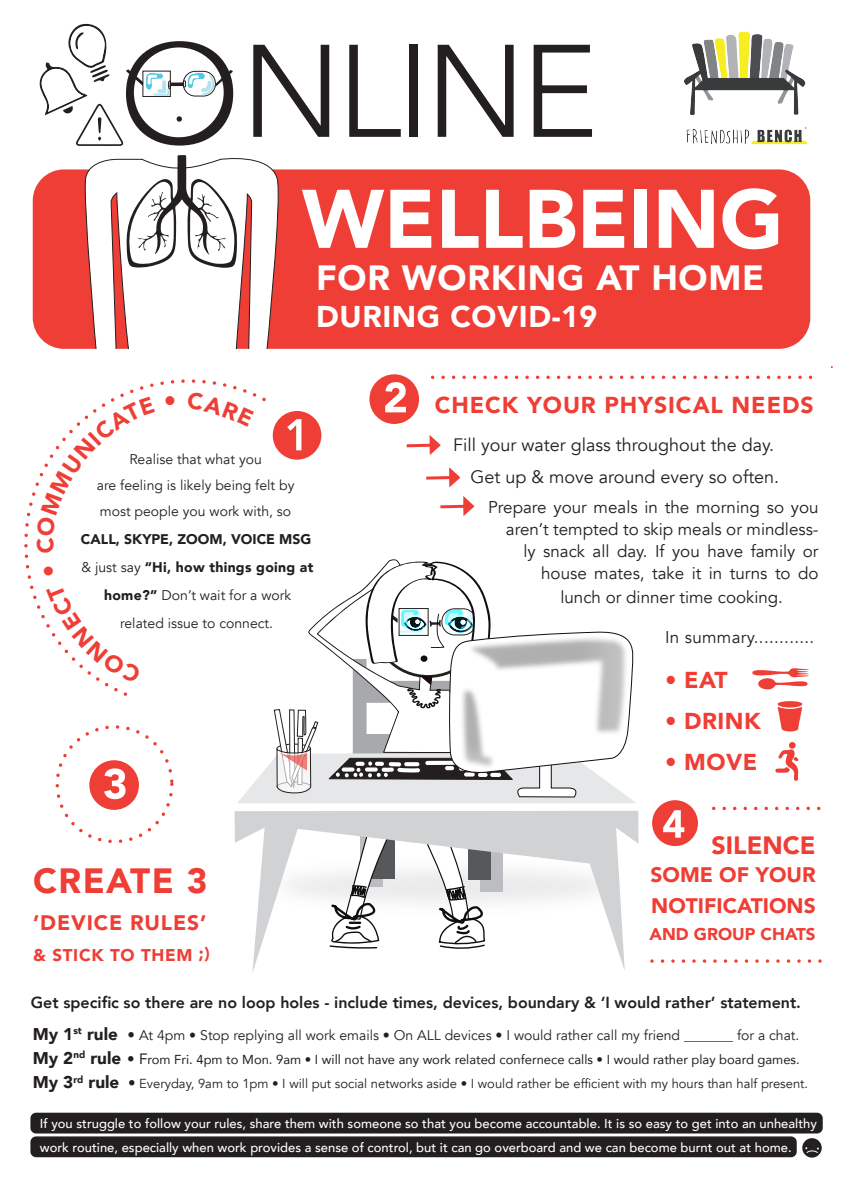
<style>
.page{position:relative;width:842px;height:1191px;background:#fff}
.page>*{position:absolute;margin:0;border:0;box-sizing:border-box;transform-origin:0 0}
.t1{font:900 82px "Avenir";color:#fff}
.t2{font:900 35px "Avenir";letter-spacing:.02em;color:#fff}
.t3{font:900 35px "Avenir";letter-spacing:.04em;color:#ee3e35}
.t4{font:900 30px "Avenir";letter-spacing:.02em;color:#fff}
.t5{font:900 25px "Avenir";color:#ee3e35}
.t6{font:900 23px "Avenir";letter-spacing:.04em;color:#ee3e35}
.t7{font:900 21px/30.8px "Avenir";color:#ee3e35}
.t8{font:900 21px "Avenir";letter-spacing:.04em;color:#ee3e35}
.t9{font:18px/31.6px "Avenir";color:#231f20;text-align:right}
.t10{font:17px/22px "Avenir";color:#231f20;text-align:right}
.t11{font:17px "Avenir";letter-spacing:.02em;color:#231f20}
.t12{font:900 17px "Avenir";letter-spacing:.04em;color:#ee3e35}
.t13{font:900 17px "Avenir";color:#ee3e35}
.t14{font:800 16px "Avenir";color:#231f20}
.t15{font:14px/26px "Avenir";color:#231f20;text-align:center}
.t16{font:900 14px/28px "Avenir";color:#231f20;text-align:center}
.t17{font:500 13px/24.4px "Avenir";color:#fff}
.t18{font:13px/24.4px "Avenir";color:#231f20}
.s1{font-weight:400}
.s2{font-weight:900;font-size:17px}
.s3{font-size:15px}
.s4{font-weight:900;font-size:15px}
.s5{font-style:inherit}
</style>
<div class="page">
<div style="left:33px;top:169px;width:777px;height:180px;background:#ee3e35;border-radius:31px"></div>
<svg style="left:81px;top:158px;width:201px;height:191px;fill:#fff"></svg>
<svg style="left:127px;top:155px;width:110px;height:113px;background:#d2d1d1"></svg>
<img style="left:684px;top:31px;width:124px;height:114px">
<svg style="left:253px;top:45px;width:76px;height:92px"></svg>
<svg style="left:349px;top:45px;width:52px;height:92px"></svg>
<div style="left:409px;top:45px;width:9px;height:92px;background:#231f20"></div>
<svg style="left:438px;top:45px;width:76px;height:92px"></svg>
<svg style="left:534px;top:45px;width:58px;height:92px"></svg>
<svg style="left:237px;top:559px;width:401px;height:414px"></svg>
<svg style="left:432px;top:375px;width:378px;height:4px"></svg>
<svg style="left:407px;top:435px;width:34px;height:20px"></svg>
<svg style="left:426px;top:467px;width:34px;height:20px"></svg>
<svg style="left:440px;top:496px;width:35px;height:20px"></svg>
<svg style="left:24px;top:379px;width:253px;height:319px"></svg>
<svg style="left:775px;top:742px;width:24px;height:39px"></svg>
<svg style="left:752px;top:668px;width:57px;height:22px"></svg>
<svg style="left:778px;top:701px;width:24px;height:31px"></svg>
<div style="left:802px;top:1138px;width:20px;height:19px;background:#231f20;border-radius:50%"></div>
<div style="left:30px;top:1112px;width:793px;height:21px;background:#231f20;border-radius:6px"></div>
<div style="left:30px;top:1136px;width:767px;height:21px;background:#231f20;border-radius:6px"></div>
<svg style="left:805px;top:1147px;width:14px;height:6px"></svg>
<div style="left:273px;top:411px;width:48px;height:48px;background:#ee3e35;border-radius:50%"></div>
<svg style="left:287px;top:419px;width:14px;height:31px"></svg>
<div style="left:369px;top:374px;width:50px;height:50px;background:#ee3e35;border-radius:50%"></div>
<svg style="left:385px;top:382px;width:21px;height:30px"></svg>
<div style="left:89px;top:760px;width:50px;height:50px;background:#ee3e35;border-radius:50%"></div>
<svg style="left:104px;top:768px;width:22px;height:31px"></svg>
<div style="left:652px;top:800px;width:46px;height:46px;background:#ee3e35;border-radius:50%"></div>
<svg style="left:663px;top:810px;width:21px;height:27px"></svg>
<div style="left:56px;top:725px;width:118px;height:118px;border:3px dashed #ee3e35;border-radius:50%"></div>
<svg style="left:714px;top:806px;width:107px;height:4px"></svg>
<svg style="left:652px;top:959px;width:169px;height:3px"></svg>
<svg style="left:39px;top:23px;width:195px;height:123px"></svg>
<svg style="left:46px;top:583px;width:95px;height:100px"></svg>
<svg style="left:43px;top:565px;width:11px;height:11px"></svg>
<svg style="left:36px;top:396px;width:119px;height:157px"></svg>
<svg style="left:165px;top:395px;width:10px;height:10px"></svg>
<svg style="left:187px;top:392px;width:67px;height:35px"></svg>
<h1 class="t1" style="left:302px;top:149px;width:483px">WELLBEING</h1>
<h2 class="t2" style="left:316px;top:248px;width:450px">FOR WORKING AT HOME</h2>
<h3 class="t4" style="left:316px;top:291px;width:283px">DURING COVID-19</h3>
<p class="t15" style="left:97px;top:446px;width:199px">Realise that what you<br>are feeling is likely being felt by most people you work with, so</p>
<p class="t16" style="left:81px;top:524px;width:234px">CALL, SKYPE, ZOOM, VOICE MSG <span class="s1">&amp; just say</span> “Hi, how things going at home?” <span class="s1">Don’t wait for a work related issue to connect.</span></p>
<h2 class="t3" style="left:33px;top:851px;width:176px">CREATE 3</h2>
<h3 class="t8" style="left:33px;top:904px;width:175px">’DEVICE RULES’</h3>
<h3 class="t12" style="left:33px;top:940px;width:178px">&amp; STICK TO THEM ;)</h3>
<h3 class="t6" style="left:435px;top:386px;width:380px">CHECK YOUR PHYSICAL NEEDS</h3>
<h3 class="t9" style="left:453px;top:430px;width:328px">Fill your water glass throughout the day.<br>Get up &amp; move around every so often.</h3>
<h3 class="t10" style="left:488px;top:496px;width:332px">Prepare your meals in the morning so you aren’t tempted to skip meals or mindless-<br>ly snack all day. If you have family or house mates, take it in turns to do</h3>
<h3 class="t10" style="left:560px;top:586px;width:224px">lunch or dinner time cooking.</h3>
<h3 class="t11" style="left:665px;top:627px;width:151px">In summary............</h3>
<h3 class="t6" style="left:665px;top:660px;width:64px">• EAT</h3>
<h3 class="t6" style="left:665px;top:701px;width:97px">• DRINK</h3>
<h3 class="t6" style="left:665px;top:742px;width:94px">• MOVE</h3>
<h3 class="t5" style="left:711px;top:823px;width:106px">SILENCE</h3>
<h3 class="t7" style="left:650px;top:859px;width:167px">SOME OF YOUR<br>NOTIFICATIONS</h3>
<h3 class="t13" style="left:649px;top:919px;width:168px">AND GROUP CHATS</h3>
<p class="t14" style="left:31px;top:989px;width:772px">Get specific so there are no loop holes - include times, devices, boundary &amp; ‘I would rather’ statement.</p>
<p class="t15" style="left:33px;top:1022px;width:768px"><span class="s2">My 1</span><sup>st</sup> <span class="s2">rule</span> <span class="s3">•</span> At 4pm • Stop replying all work emails • On ALL devices • I would rather call my friend _______ for a chat.</p>
<p class="t18" style="left:33px;top:1047px;width:777px"><span class="s2">My 2</span><sup>nd</sup> <span class="s2">rule</span> <span class="s4">•</span> <span class="s3">F</span><span class="s5">rom Fri. 4pm to Mon. 9am • I will not have any work related confernece calls • I would rather play board games.<br></span><span class="s2">My 3</span><sup>rd</sup> <span class="s2">rule</span> <span class="s4">•</span> Everyday, 9am to 1pm • I will put social networks aside • I would rather be efficient with my hours than half present.</p>
<p class="t17" style="left:40px;top:1110px;width:778px">If you struggle to follow your rules, share them with someone so that you become accountable. It is so easy to get into an unhealthy work routine, especially when work provides a sense of control, but it can go overboard and we can become burnt out at home.</p>
</div>
